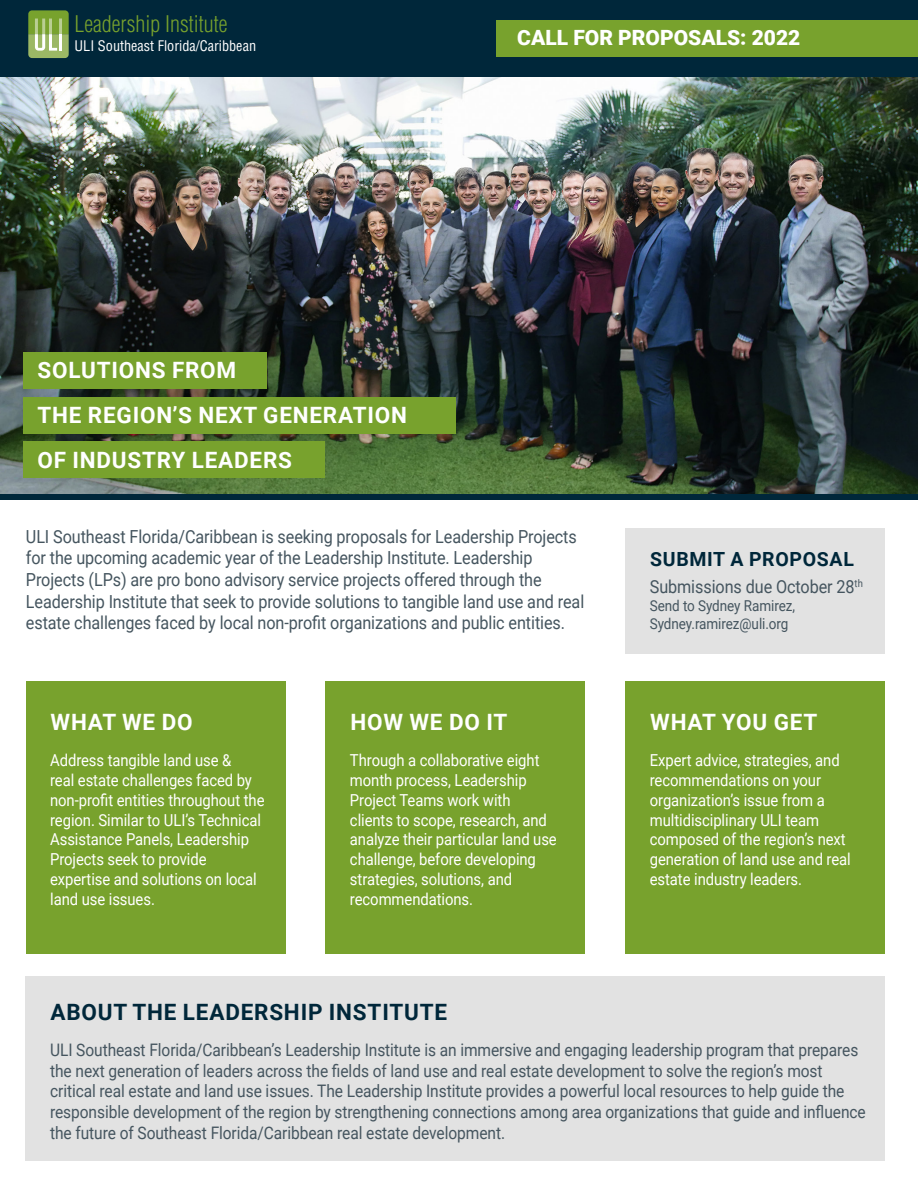
<style>
.page{position:relative;width:918px;height:1188px;background:#fff}
.page>*{position:absolute;margin:0;border:0;box-sizing:border-box;transform-origin:0 0}
.t1{font:700 22.5px "Roboto";letter-spacing:.035em;color:#fff}
.t2{font:700 22.5px "Roboto";letter-spacing:.035em;color:#00273a}
.t3{font:300 condensed 22.35px "Helvetica LT Std";color:#78a22d}
.t4{font:900 21px "Roboto";color:#fff}
.t5{font:700 19.5px "Roboto";letter-spacing:.035em;color:#00273a}
.t6{font:18px/21.6px "Roboto";letter-spacing:-.005em;color:#45555f;scale:.9 1}
.t7{font:17.25px/20.7px "Roboto";letter-spacing:-.005em;color:#45555f;scale:.9 1}
.t8{font:16.5px/19.8px "Roboto";letter-spacing:-.005em;color:#fff;scale:.9 1}
.t9{font:15px "Roboto";letter-spacing:-.005em;color:#45555f;scale:.9 1}
.t10{font:condensed 14.25px "Helvetica LT Std";color:#fff}
</style>
<div class="page">
<img style="left:0;top:76px;width:918px;height:419px">
<div style="left:626px;top:528px;width:259px;height:126px;background:#e2e2e2"></div>
<div style="left:0;top:0;width:918px;height:76px;background:#00273a"></div>
<div style="left:497px;top:20px;width:421px;height:36px;background:#78a22d"></div>
<div style="left:23px;top:352px;width:244px;height:37px;background:#78a22d"></div>
<div style="left:23px;top:397px;width:432px;height:36px;background:#78a22d"></div>
<div style="left:23px;top:442px;width:301px;height:36px;background:#78a22d"></div>
<div style="left:26px;top:681px;width:259px;height:272px;background:#78a22d"></div>
<div style="left:326px;top:681px;width:259px;height:272px;background:#78a22d"></div>
<div style="left:626px;top:681px;width:259px;height:272px;background:#78a22d"></div>
<div style="left:0;top:495px;width:918px;height:5px;background:#00273a"></div>
<div style="left:26px;top:976px;width:859px;height:185px;background:#e2e2e2"></div>
<svg style="left:28px;top:10px;width:41px;height:48px;background:#96b463"></svg>
<p class="t3" style="left:75px;top:10px;width:154px">Leadership Institute</p>
<p class="t10" style="left:75px;top:37px;width:183px">ULI Southeast Florida/Caribbean</p>
<p class="t4" style="left:517px;top:23px;width:285px">CALL FOR PROPOSALS: 2022</p>
<p class="t1" style="left:37px;top:355px;width:200px">SOLUTIONS FROM</p>
<p class="t1" style="left:37px;top:399px;width:371px">THE REGION’S NEXT GENERATION</p>
<p class="t1" style="left:37px;top:444px;width:256px">OF INDUSTRY LEADERS</p>
<p class="t6" style="left:26px;top:525px;width:622px">ULI Southeast Florida/Caribbean is seeking proposals for Leadership Projects for the upcoming academic year of the Leadership Institute. Leadership Projects (LPs) are pro bono advisory service projects offered through the Leadership Institute that seek to provide solutions to tangible land use and real estate challenges faced by local non-profit organizations and public entities.</p>
<p class="t1" style="left:51px;top:706px;width:144px">WHAT WE DO</p>
<p class="t8" style="left:50px;top:750px;width:240px">Address tangible land use &amp;<br>real estate challenges faced by non-profit entities throughout the region. Similar to ULI’s Technical<br>Assistance Panels, Leadership<br>Projects seek to provide expertise and solutions on local land use issues.</p>
<p class="t1" style="left:350px;top:706px;width:158px">HOW WE DO IT</p>
<p class="t8" style="left:350px;top:750px;width:231px">Through a collaborative eight month process, Leadership<br>Project Teams work with clients to scope, research, and analyze their particular land use challenge, before developing strategies, solutions, and recommendations.</p>
<p class="t2" style="left:51px;top:996px;width:398px">ABOUT THE LEADERSHIP INSTITUTE</p>
<p class="t5" style="left:650px;top:545px;width:205px">SUBMIT A PROPOSAL</p>
<p class="t6" style="left:650px;top:575px;width:238px">Submissions due October 28<sup>th</sup></p>
<p class="t9" style="left:650px;top:595px;width:163px">Send to Sydney Ramirez,</p>
<p class="t9" style="left:650px;top:613px;width:156px">Sydney.ramirez@uli.org</p>
<p class="t1" style="left:650px;top:706px;width:169px">WHAT YOU GET</p>
<p class="t8" style="left:650px;top:750px;width:225px">Expert advice, strategies, and recommendations on your organization’s issue from a multidisciplinary ULI team composed of the region’s next generation of land use and real estate industry leaders.</p>
<p class="t7" style="left:50px;top:1039px;width:908px">ULI Southeast Florida/Caribbean’s Leadership Institute is an immersive and engaging leadership program that prepares the next generation of leaders across the fields of land use and real estate development to solve the region’s most critical real estate and land use issues. The Leadership Institute provides a powerful local resources to help guide the responsible development of the region by strengthening connections among area organizations that guide and influence the future of Southeast Florida/Caribbean real estate development.</p>
</div>
